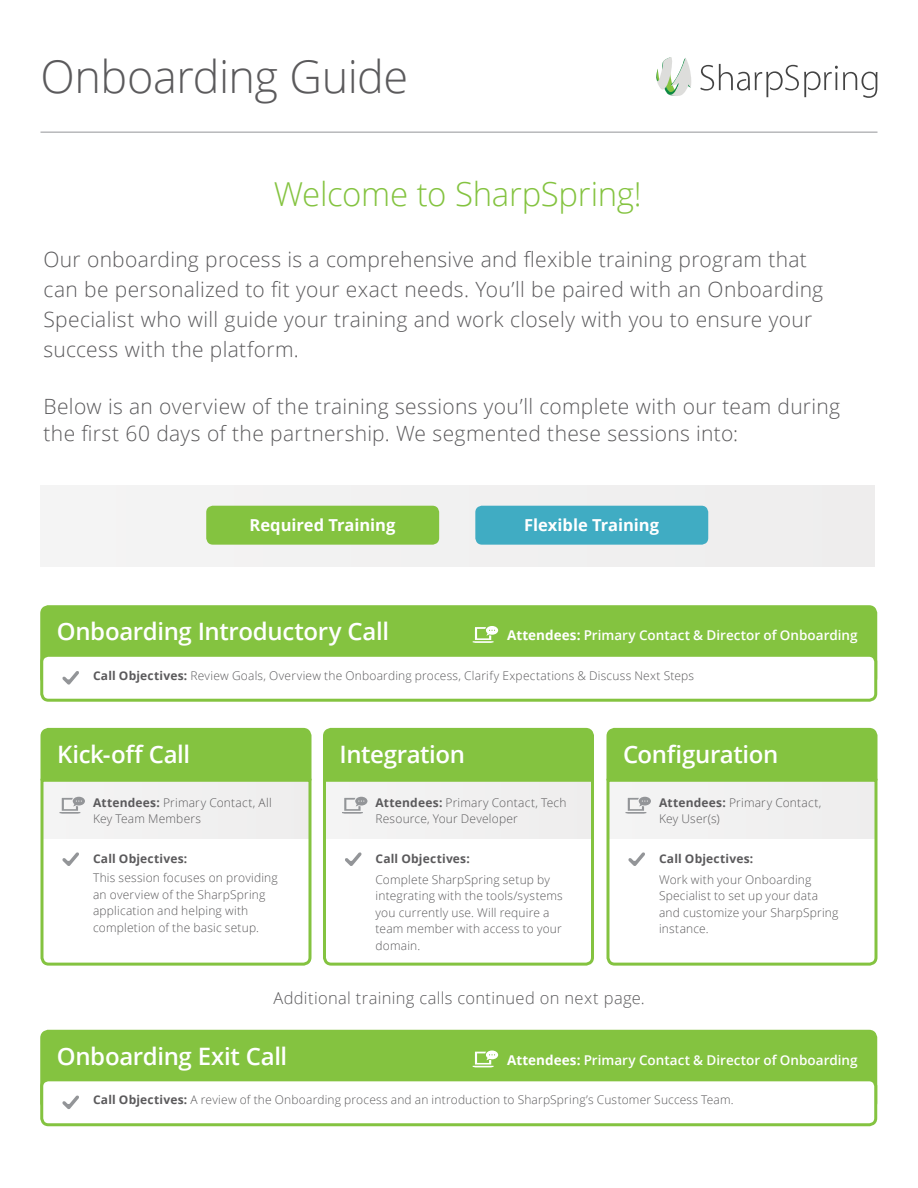
<style>
.page{position:relative;width:918px;height:1188px;background:#fff}
.page>*{position:absolute;margin:0;border:0;box-sizing:border-box;transform-origin:0 0}
.t1{font:300 45px "Open Sans";letter-spacing:-.015em;color:#5b5a5c}
.Boxed_text{font:300 33px "Open Sans";letter-spacing:-.01em;color:#84c340}
.Paragraph_Style_2{font:600 24px "Open Sans";letter-spacing:-.015em;color:#fff}
.t2{font:300 21px/30px "Open Sans";letter-spacing:.015em;color:#5b5a5c}
.Boxed_text-2{font:300 16.5px "Open Sans";letter-spacing:.02em;color:#5b5a5c}
.t3{font:700 16.5px "Open Sans";color:#fff}
.Paragraph_Style_2-2{font:600 13.5px "Open Sans";color:#fff}
.Check_Bullets{font:300 12px/16.5px "Open Sans";letter-spacing:.015em;color:#5b5a5c}
.t4{font:700 12px "Open Sans";letter-spacing:.015em;color:#5b5a5c}
.s1{font-weight:700}
</style>
<div class="page">
<div style="left:40px;top:485px;width:834px;height:81px;background:#f1f1f1"></div>
<hr style="left:40px;top:132px;width:838px;height:1px;background:#939598">
<div style="left:42px;top:607px;width:834px;height:78px;background:#84c340;border-radius:7px"></div>
<div style="left:40px;top:605px;width:837px;height:81px;border:3px solid #84c340;border-radius:7px"></div>
<div style="left:42px;top:655px;width:834px;height:45px;background:#fff;border-radius:7px"></div>
<div style="left:40px;top:654px;width:837px;height:48px;border:3px solid #84c340;border-radius:7px"></div>
<svg style="left:473px;top:626px;width:25px;height:17px"></svg>
<div style="left:40px;top:727px;width:272px;height:50px;background:#84c340"></div>
<div style="left:323px;top:727px;width:271px;height:50px;background:#84c340"></div>
<div style="left:606px;top:727px;width:272px;height:50px;background:#84c340"></div>
<svg style="left:40px;top:777px;width:272px;height:189px"></svg>
<svg style="left:323px;top:777px;width:271px;height:189px"></svg>
<svg style="left:606px;top:777px;width:272px;height:189px"></svg>
<svg style="left:59px;top:797px;width:26px;height:17px"></svg>
<svg style="left:342px;top:797px;width:25px;height:17px"></svg>
<svg style="left:625px;top:797px;width:26px;height:17px"></svg>
<svg style="left:62px;top:852px;width:17px;height:14px"></svg>
<svg style="left:62px;top:671px;width:17px;height:14px"></svg>
<div style="left:42px;top:1031px;width:834px;height:78px;background:#84c340;border-radius:7px"></div>
<div style="left:40px;top:1030px;width:837px;height:81px;border:3px solid #84c340;border-radius:7px"></div>
<div style="left:42px;top:1080px;width:834px;height:45px;background:#fff;border-radius:7px"></div>
<div style="left:40px;top:1078px;width:837px;height:48px;border:3px solid #84c340;border-radius:7px"></div>
<svg style="left:473px;top:1051px;width:25px;height:16px"></svg>
<svg style="left:62px;top:1095px;width:17px;height:14px"></svg>
<svg style="left:345px;top:852px;width:17px;height:14px"></svg>
<svg style="left:628px;top:852px;width:17px;height:14px"></svg>
<svg style="left:700px;top:64px;width:178px;height:34px"></svg>
<svg style="left:656px;top:57px;width:35px;height:39px"></svg>
<div style="left:206px;top:506px;width:233px;height:39px;background:#84c340;border-radius:7px"></div>
<div style="left:475px;top:506px;width:233px;height:39px;background:#40acc3;border-radius:7px"></div>
<p class="t1" style="left:40px;top:46px;width:369px">Onboarding Guide</p>
<p class="Boxed_text" style="left:274px;top:172px;width:369px">Welcome to SharpSpring!</p>
<p class="t2" style="left:44px;top:244px;width:781px">Our onboarding process is a comprehensive and flexible training program that can be personalized to fit your exact needs. You’ll be paired with an Onboarding Specialist who will guide your training and work closely with you to ensure your success with the platform.</p>
<p class="t2" style="left:44px;top:393px;width:798px;line-height:27px">Below is an overview of the training sessions you’ll complete with our team during the first 60 days of the partnership. We segmented these sessions into:</p>
<p class="t3" style="left:250px;top:514px;width:147px">Required Training</p>
<p class="t3" style="left:524px;top:514px;width:136px">Flexible Training</p>
<p class="Paragraph_Style_2" style="left:57px;top:615px;width:334px">Onboarding Introductory Call</p>
<p class="Paragraph_Style_2-2" style="left:507px;top:626px;width:352px"><span class="s1">Attendees:</span> Primary Contact &amp; Director of Onboarding</p>
<p class="Check_Bullets" style="left:93px;top:667px;width:603px"><span class="s1">Call Objectives:</span> Review Goals, Overview the Onboarding process, Clarify Expectations &amp; Discuss Next Steps</p>
<p class="Paragraph_Style_2" style="left:57px;top:738px;width:135px">Kick-off Call</p>
<p class="Paragraph_Style_2" style="left:339px;top:738px;width:127px">Integration</p>
<p class="Paragraph_Style_2" style="left:623px;top:738px;width:157px">Configuration</p>
<p class="Check_Bullets" style="left:93px;top:794px;width:180px"><span class="s1">Attendees:</span> Primary Contact, All<br>Key Team Members</p>
<p class="t4" style="left:93px;top:850px;width:96px">Call Objectives:</p>
<p class="Check_Bullets" style="left:93px;top:869px;width:186px">This session focuses on providing an overview of the SharpSpring application and helping with completion of the basic setup.</p>
<p class="Check_Bullets" style="left:376px;top:794px;width:193px"><span class="s1">Attendees:</span> Primary Contact, Tech<br>Resource, Your Developer</p>
<p class="t4" style="left:376px;top:850px;width:96px">Call Objectives:</p>
<p class="Check_Bullets" style="left:376px;top:871px;width:189px">Complete SharpSpring setup by integrating with the tools/systems you currently use. Will require a team member with access to your domain.</p>
<p class="Check_Bullets" style="left:659px;top:794px;width:164px"><span class="s1">Attendees:</span> Primary Contact,<br>Key User(s)</p>
<p class="t4" style="left:659px;top:850px;width:96px">Call Objectives:</p>
<p class="Check_Bullets" style="left:659px;top:871px;width:181px">Work with your Onboarding<br>Specialist to set up your data and customize your SharpSpring instance.</p>
<p class="Boxed_text-2" style="left:273px;top:987px;width:373px">Additional training calls continued on next page.</p>
<p class="Paragraph_Style_2" style="left:57px;top:1039px;width:232px">Onboarding Exit Call</p>
<p class="Paragraph_Style_2-2" style="left:507px;top:1050px;width:352px"><span class="s1">Attendees:</span> Primary Contact &amp; Director of Onboarding</p>
<p class="Check_Bullets" style="left:93px;top:1092px;width:642px"><span class="s1">Call Objectives:</span> A review of the Onboarding process and an introduction to SharpSpring’s Customer Success Team.</p>
</div>
